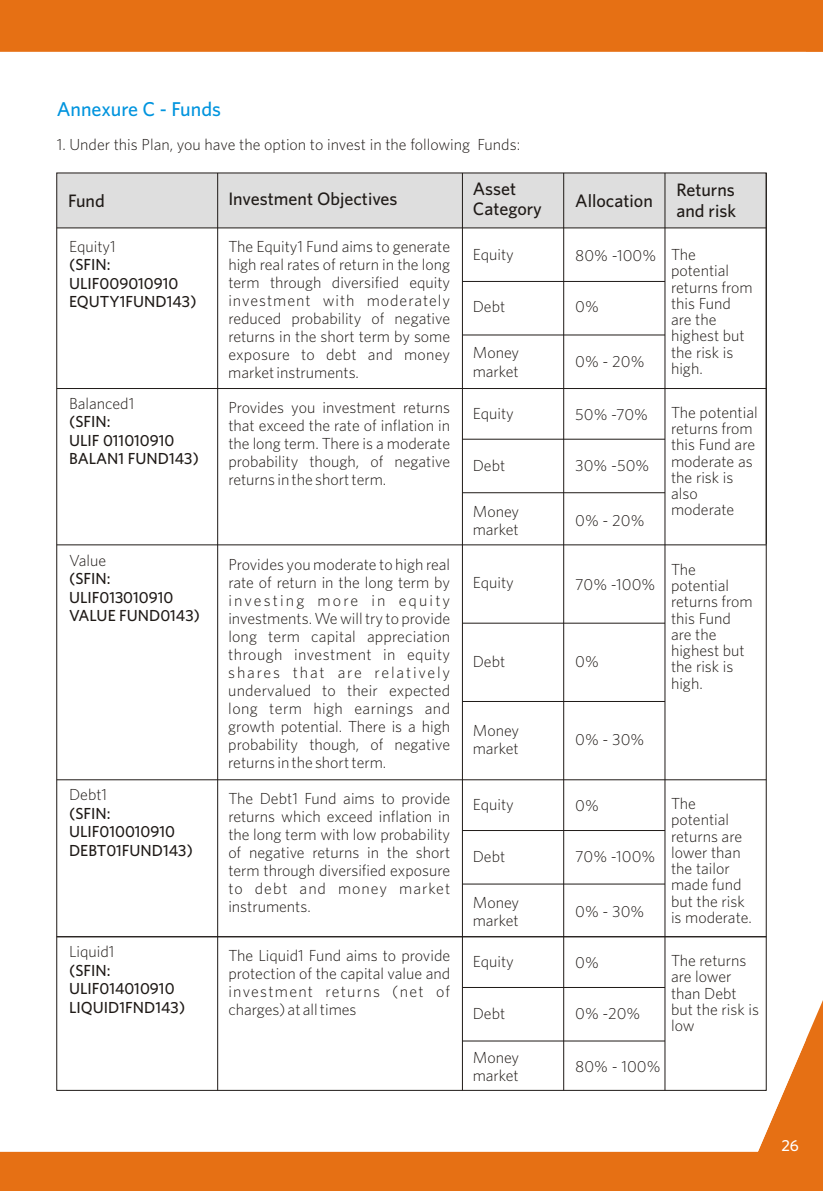
<style>
.page{position:relative;width:823px;height:1191px;background:#fff}
.page>*{position:absolute;margin:0;border:0;box-sizing:border-box;transform-origin:0 0}
.t1{font:700 20px "Whitney";color:#0094de}
.t2{font:700 18px/20.8px "Whitney";color:#1f1a17}
.t3{font:16px/18px "Whitney";color:#1f1a17}
.t4{font:700 16px/18.4px "Whitney";color:#1f1a17}
.t5{font:500 16px "Whitney";color:#fff}
</style>
<div class="page">
<div style="left:0;top:0;width:822px;height:1191px;background:#e67014"></div>
<div style="left:805px;top:52px;width:17px;height:990px;background:#fff"></div>
<div style="left:0;top:52px;width:805px;height:1099px;background:#fff"></div>
<div style="left:57px;top:173px;width:708px;height:55px;background:#dedede"></div>
<hr style="left:765px;top:173px;width:1px;height:371px;background:#1f1a17">
<hr style="left:57px;top:227px;width:708px;height:1px;background:#1f1a17">
<hr style="left:57px;top:388px;width:708px;height:1px;background:#1f1a17">
<hr style="left:217px;top:173px;width:1px;height:917px;background:#1f1a17">
<hr style="left:664px;top:173px;width:1px;height:917px;background:#1f1a17">
<hr style="left:563px;top:173px;width:1px;height:917px;background:#1f1a17">
<hr style="left:462px;top:173px;width:1px;height:917px;background:#1f1a17">
<hr style="left:462px;top:281px;width:202px;height:1px;background:#1f1a17">
<hr style="left:462px;top:335px;width:202px;height:1px;background:#1f1a17">
<hr style="left:462px;top:439px;width:202px;height:1px;background:#1f1a17">
<hr style="left:462px;top:492px;width:202px;height:1px;background:#1f1a17">
<hr style="left:57px;top:544px;width:708px;height:1px;background:#1f1a17">
<hr style="left:462px;top:623px;width:202px;height:1px;background:#1f1a17">
<hr style="left:462px;top:701px;width:202px;height:1px;background:#1f1a17">
<hr style="left:57px;top:779px;width:708px;height:1px;background:#1f1a17">
<hr style="left:462px;top:830px;width:202px;height:1px;background:#1f1a17">
<hr style="left:462px;top:883px;width:202px;height:1px;background:#1f1a17">
<hr style="left:57px;top:936px;width:708px;height:1px;background:#1f1a17">
<hr style="left:462px;top:987px;width:202px;height:1px;background:#1f1a17">
<hr style="left:462px;top:1040px;width:202px;height:1px;background:#1f1a17">
<p class="t1" style="left:57px;top:102px;width:166px">Annexure C - Funds</p>
<p class="t3" style="left:57px;top:136px;width:464px">1. Under this Plan, you have the option to invest in the following Funds:</p>
<p class="t2" style="left:472px;top:179px;width:71px">Asset<br>Category</p>
<p class="t2" style="left:676px;top:181px;width:61px">Returns and risk</p>
<p class="t3" style="left:228px;top:238px;width:223px;text-align:justify">The Equity1 Fund aims to generate high real rates of return in the long term through diversified equity investment with moderately reduced probability of negative returns in the short term by some exposure to debt and money market instruments.</p>
<p class="t3" style="left:228px;top:399px;width:223px;text-align:justify">Provides you investment returns that exceed the rate of inflation in the long term. There is a moderate probability though, of negative returns in the short term.</p>
<p class="t2" style="left:68px;top:192px;width:38px">Fund</p>
<p class="t2" style="left:228px;top:190px;width:171px">Investment Objectives</p>
<p class="t2" style="left:575px;top:192px;width:79px">Allocation</p>
<p class="t3" style="left:69px;top:238px;width:48px">Equity1</p>
<p class="t4" style="left:69px;top:257px;width:129px">(SFIN:<br>ULIF009010910<br>EQUTY1FUND143)</p>
<p class="t3" style="left:670px;top:248px;width:83px;line-height:16.2px">The potential returns from this Fund are the highest but the risk is high.</p>
<p class="t3" style="left:472px;top:247px;width:42px">Equity</p>
<p class="t3" style="left:472px;top:299px;width:34px">Debt</p>
<p class="t3" style="left:472px;top:345px;width:48px">Money market</p>
<p class="t3" style="left:575px;top:248px;width:82px">80% -100%</p>
<p class="t3" style="left:575px;top:299px;width:25px">0%</p>
<p class="t3" style="left:575px;top:354px;width:71px">0% - 20%</p>
<p class="t3" style="left:69px;top:396px;width:67px">Balanced1</p>
<p class="t4" style="left:69px;top:414px;width:131px">(SFIN:<br>ULIF 011010910<br>BALAN1 FUND143)</p>
<p class="t3" style="left:670px;top:405px;width:88px;line-height:16.2px">The potential returns from this Fund are moderate as the risk is also moderate</p>
<p class="t3" style="left:472px;top:405px;width:42px">Equity</p>
<p class="t3" style="left:472px;top:458px;width:34px">Debt</p>
<p class="t3" style="left:472px;top:504px;width:48px">Money market</p>
<p class="t3" style="left:575px;top:407px;width:74px">50% -70%</p>
<p class="t3" style="left:575px;top:457px;width:76px">30% -50%</p>
<p class="t3" style="left:575px;top:513px;width:71px">0% - 20%</p>
<p class="t3" style="left:69px;top:552px;width:39px">Value</p>
<p class="t4" style="left:69px;top:571px;width:132px">(SFIN:<br>ULIF013010910<br>VALUE FUND0143)</p>
<p class="t3" style="left:69px;top:787px;width:40px">Debt1</p>
<p class="t4" style="left:69px;top:805px;width:125px">(SFIN:<br>ULIF010010910<br>DEBT01FUND143)</p>
<p class="t3" style="left:69px;top:944px;width:47px">Liquid1</p>
<p class="t4" style="left:69px;top:962px;width:118px">(SFIN:<br>ULIF014010910<br>LIQUID1FND143)</p>
<p class="t3" style="left:228px;top:556px;width:223px;text-align:justify">Provides you moderate to high real rate of return in the long term by investing more in equity investments. We will try to provide long term capital appreciation through investment in equity shares that are relatively undervalued to their expected long term high earnings and growth potential. There is a high probability though, of negative returns in the short term.</p>
<p class="t3" style="left:472px;top:575px;width:42px">Equity</p>
<p class="t3" style="left:472px;top:653px;width:34px">Debt</p>
<p class="t3" style="left:472px;top:723px;width:48px">Money market</p>
<p class="t3" style="left:575px;top:576px;width:81px">70% -100%</p>
<p class="t3" style="left:575px;top:653px;width:25px">0%</p>
<p class="t3" style="left:575px;top:732px;width:71px">0% - 30%</p>
<p class="t3" style="left:228px;top:791px;width:223px;text-align:justify">The Debt1 Fund aims to provide returns which exceed inflation in the long term with low probability of negative returns in the short term through diversified exposure to debt and money market instruments.</p>
<p class="t3" style="left:575px;top:798px;width:25px">0%</p>
<p class="t3" style="left:472px;top:796px;width:42px">Equity</p>
<p class="t3" style="left:472px;top:849px;width:34px">Debt</p>
<p class="t3" style="left:472px;top:895px;width:48px">Money market</p>
<p class="t3" style="left:575px;top:849px;width:81px">70% -100%</p>
<p class="t3" style="left:575px;top:904px;width:71px">0% - 30%</p>
<p class="t3" style="left:228px;top:947px;width:223px;text-align:justify">The Liquid1 Fund aims to provide protection of the capital value and investment returns (net of charges) at all times</p>
<p class="t3" style="left:575px;top:955px;width:25px">0%</p>
<p class="t3" style="left:472px;top:953px;width:42px">Equity</p>
<p class="t3" style="left:472px;top:1006px;width:34px">Debt</p>
<p class="t3" style="left:472px;top:1049px;width:48px">Money market</p>
<p class="t3" style="left:575px;top:1005px;width:67px">0% -20%</p>
<p class="t3" style="left:575px;top:1058px;width:87px">80% - 100%</p>
<p class="t3" style="left:670px;top:562px;width:83px;line-height:16.2px">The potential returns from this Fund are the highest but the risk is high.</p>
<p class="t3" style="left:670px;top:796px;width:82px;line-height:16.2px">The potential returns are lower than the tailor made fund but the risk is moderate.</p>
<p class="t3" style="left:670px;top:953px;width:89px;line-height:16.2px">The returns are lower than Debt but the risk is low</p>
<p class="t5" style="left:780px;top:1140px;width:19px">26</p>
<p class="t5" style="left:789px;top:1140px;width:7px">1</p>
</div>
